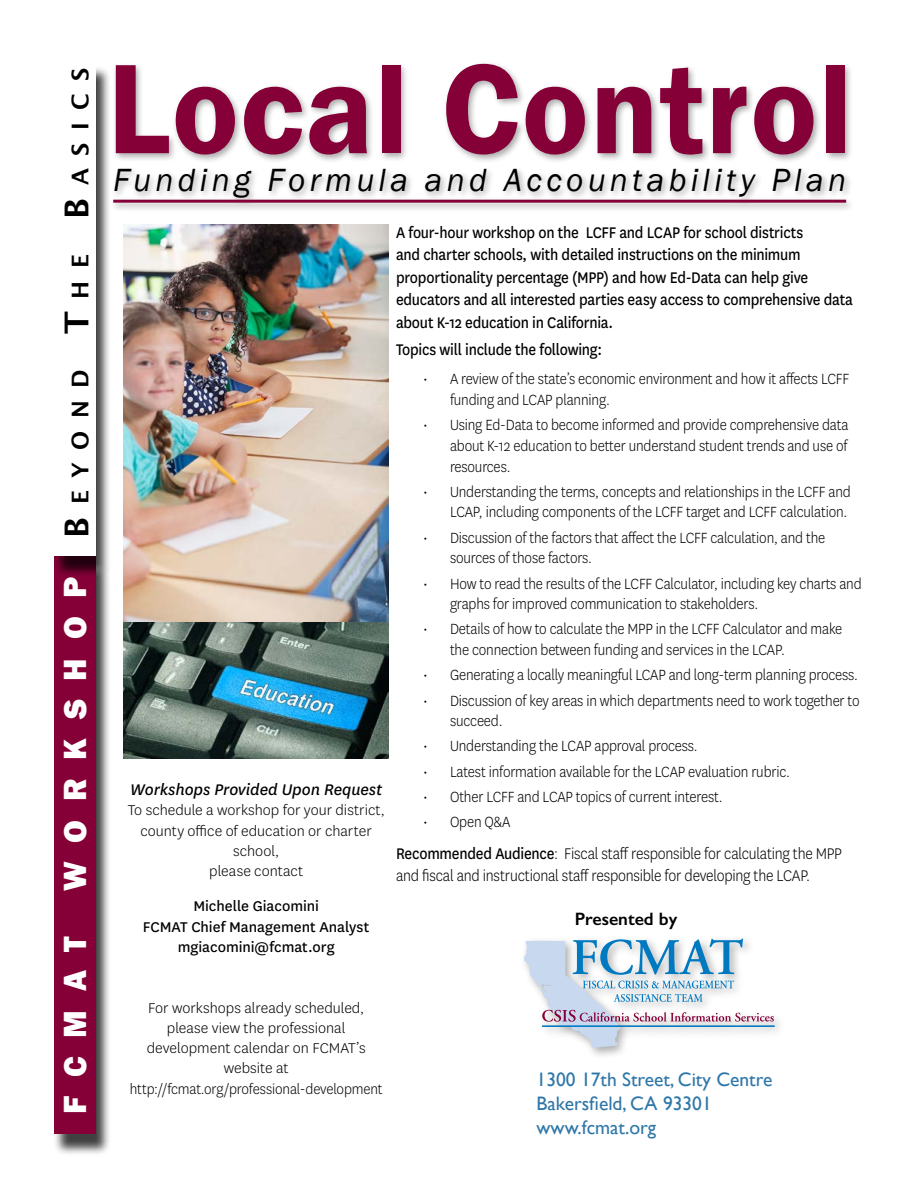
<style>
.page{position:relative;width:918px;height:1188px;background:#fff}
.page>*{position:absolute;margin:0;border:0;box-sizing:border-box;transform-origin:0 0}
.t1{font:600 132px "Franklin Gothic";letter-spacing:.01em;color:#860038;scale:.95 1}
.t2{font:italic 33px "Franklin Gothic";letter-spacing:.13em;color:#000}
.t3{font:800 33px "Franklin Gothic";letter-spacing:.57em;color:#fff}
.t4{font:600 23.1px "Lucida Sans";letter-spacing:.545em;color:#000}
.t5{font:19.5px "Gill Sans";color:#2f77a8}
.Intro_text{font:18px/22.5px "National";letter-spacing:-.015em;color:#000;scale:.9 1}
.Intro_text-2{font:300 18px/22.5px "National";letter-spacing:-.015em;color:#000;scale:.9 1}
.Body_bold{font:italic 18px "National";letter-spacing:-.005em;color:#000}
.t6{font:600 18px "Gill Sans";color:#000}
.t7{font:300 17.25px/20.7px "National";letter-spacing:-.01em;color:#000;scale:.9 1}
.Presenters__location{font:300 16.5px/20.2px "National";color:#000;text-align:center}
.Body_bold-2{font:16.5px/20.2px "National";color:#000;text-align:center}
.Presenters__location-2{font:16.5px "National";color:#000}
.s1{font-size:33px}
.s2{font-weight:400}
</style>
<div class="page">
<div style="left:110px;top:61px;width:745px;height:151px;background:#000;opacity:.34"></div>
<hr style="left:113px;top:200px;width:733px;height:3px;background:#860038">
<img style="left:124px;top:224px;width:264px;height:535px">
<div style="left:53px;top:561px;width:58px;height:594px;background:#000;opacity:.75"></div>
<div style="left:54px;top:556px;width:41px;height:578px;background:#860038"></div>
<div style="left:53px;top:66px;width:58px;height:511px;background:#000;opacity:.75"></div>
<div style="left:54px;top:62px;width:41px;height:494px;background:#fff"></div>
<svg style="left:524px;top:939px;width:250px;height:109px"></svg>
<hr style="left:542px;top:1025px;width:233px;height:2px;background:#0079c1">
<p class="t4" style="left:67px;top:538px;width:472px;rotate:-90deg"><span class="s1">B</span>eyond <span class="s1">T</span>he <span class="s1">B</span>asics</p>
<p class="t3" style="left:54px;top:891px;width:316px;rotate:-90deg">WORKSHOP</p>
<p class="t3" style="left:54px;top:1114px;width:179px;rotate:-90deg">FCMAT</p>
<p class="t1" style="left:107px;top:28px;width:785px">Local Control</p>
<p class="t2" style="left:113px;top:159px;width:734px">Funding Formula and Accountability Plan</p>
<p class="Body_bold" style="left:130px;top:778px;width:253px">Workshops Provided Upon Request</p>
<p class="Presenters__location" style="left:128px;top:800px;width:259px">To schedule a workshop for your district, county office of education or charter school,<br>please contact</p>
<p class="Body_bold-2" style="left:143px;top:895px;width:228px">Michelle Giacomini<br>FCMAT Chief Management Analyst</p>
<p class="Presenters__location-2" style="left:178px;top:936px;width:159px">mgiacomini@fcmat.org</p>
<p class="Intro_text" style="left:396px;top:220px;width:509px">A four-hour workshop on the LCFF and LCAP for school districts<br>and charter schools, with detailed instructions on the minimum proportionality percentage (MPP) and how Ed-Data can help give educators and all interested parties easy access to comprehensive data about K-12 education in California.</p>
<p class="Intro_text" style="left:396px;top:337px;width:231px">Topics will include the following:</p>
<p class="t7" style="left:450px;top:368px;width:445px;text-indent:-27px">• A review of the state’s economic environment and how it affects LCFF funding and LCAP planning.</p>
<p class="t7" style="left:450px;top:414px;width:444px;text-align:justify;text-indent:-27px">• Using Ed-Data to become informed and provide comprehensive data about K-12 education to better understand student trends and use of resources.</p>
<p class="t7" style="left:423px;top:481px;width:477px;text-align:right">• Understanding the terms, concepts and relationships in the LCFF and<br>LCAP, including components of the LCFF target and LCFF calculation.</p>
<p class="t7" style="left:450px;top:527px;width:418px;text-indent:-27px">• Discussion of the factors that affect the LCFF calculation, and the sources of those factors.</p>
<p class="t7" style="left:450px;top:572px;width:459px;text-indent:-27px">• How to read the results of the LCFF Calculator, including key charts and graphs for improved communication to stakeholders.</p>
<p class="t7" style="left:450px;top:618px;width:437px;text-indent:-27px">• Details of how to calculate the MPP in the LCFF Calculator and make the connection between funding and services in the LCAP.</p>
<p class="t7" style="left:423px;top:664px;width:485px">• Generating a locally meaningful LCAP and long-term planning process.</p>
<p class="t7" style="left:450px;top:689px;width:457px;text-indent:-27px">• Discussion of key areas in which departments need to work together to succeed.</p>
<p class="t7" style="left:423px;top:735px;width:307px">• Understanding the LCAP approval process.</p>
<p class="t7" style="left:423px;top:761px;width:409px">• Latest information available for the LCAP evaluation rubric.</p>
<p class="t7" style="left:423px;top:786px;width:335px">• Other LCFF and LCAP topics of current interest.</p>
<p class="t7" style="left:423px;top:811px;width:99px">• Open Q&amp;A</p>
<p class="Intro_text-2" style="left:396px;top:841px;width:497px"><span class="s2">Recommended Audience</span>: Fiscal staff responsible for calculating the MPP and fiscal and instructional staff responsible for developing the LCAP.</p>
<p class="t6" style="left:575px;top:908px;width:104px">Presented by</p>
<p class="Presenters__location" style="left:130px;top:997px;width:254px">For workshops already scheduled, please view the professional development calendar on FCMAT’s website at http://fcmat.org/professional-development</p>
<p class="t5" style="left:537px;top:1068px;width:237px">1300 17th Street, City Centre</p>
<p class="t5" style="left:537px;top:1092px;width:177px">Bakersfield, CA 93301</p>
<p class="t5" style="left:537px;top:1116px;width:121px">www.fcmat.org</p>
</div>
